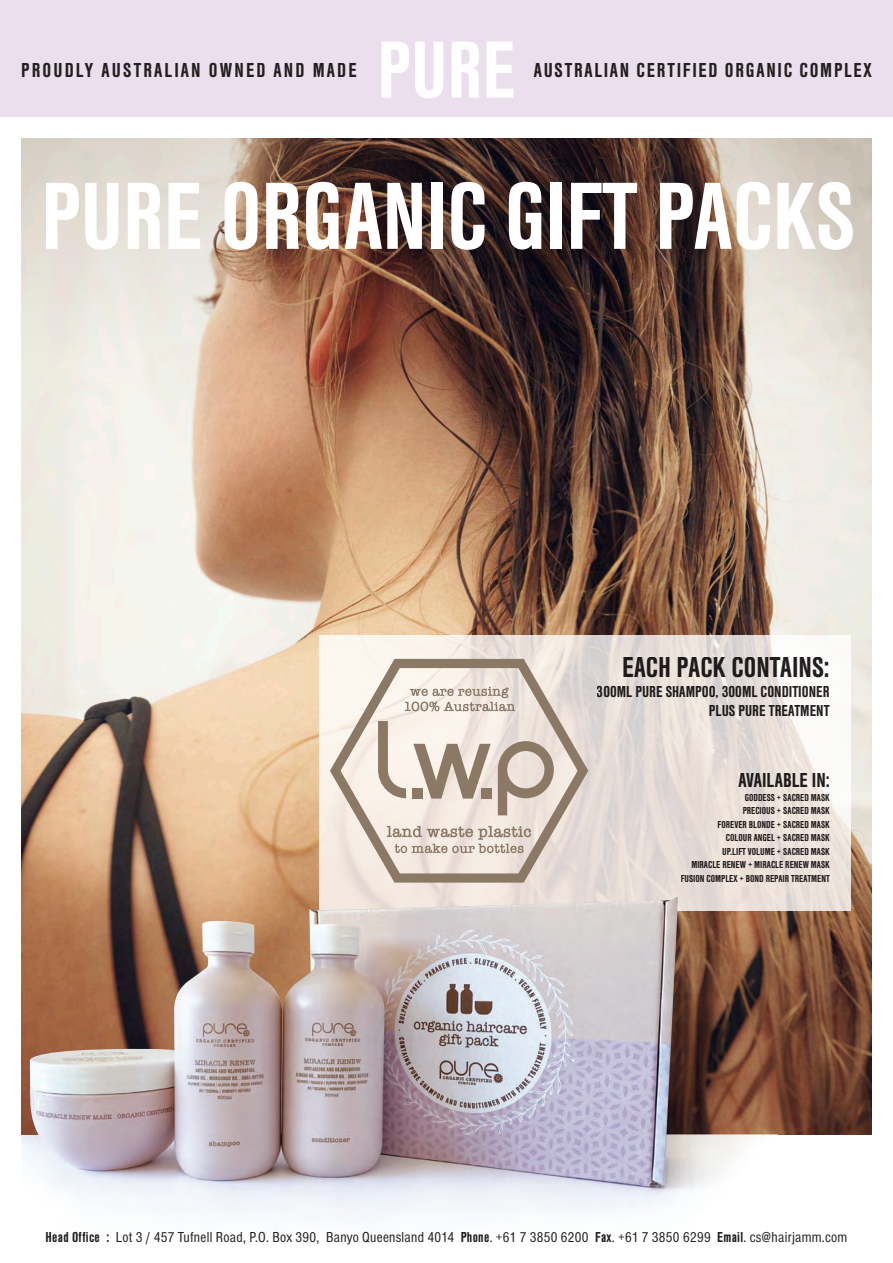
<style>
.page{position:relative;width:893px;height:1263px;background:#fff}
.page>*{position:absolute;margin:0;border:0;box-sizing:border-box;transform-origin:0 0}
.t1{font:700 condensed 99px "Nimbus Sans T";letter-spacing:-.005em;color:#fff}
.t2{font:700 condensed 84px "Nimbus Sans T";color:#fff}
.t3{font:700 condensed 30px "Nimbus Sans T";color:#231f20}
.t4{font:700 condensed 21px "Nimbus Sans T";letter-spacing:.08em;color:#231f20}
.t5{font:700 condensed 21px "Nimbus Sans T";letter-spacing:.1em;color:#231f20}
.t6{font:700 condensed 21px "Nimbus Sans T";color:#231f20}
.t7{font:700 condensed 16.5px/19.5px "Nimbus Sans T";color:#231f20;text-align:right}
.t8{font:condensed 15px "Nimbus Sans T";letter-spacing:.02em;color:#231f20}
.t9{font:700 condensed 10.5px/13.5px "Nimbus Sans T";color:#231f20;text-align:right}
.s1{font-weight:700}
</style>
<div class="page">
<img style="left:21px;top:601px;width:851px;height:533px">
<svg style="left:21px;top:139px;width:851px;height:462px;background:#a48c7d"></svg>
<svg style="left:319px;top:635px;width:531px;height:276px;background:#eae2dd"></svg>
<img style="left:21px;top:897px;width:757px;height:324px">
<div style="left:0;top:0;width:893px;height:117px;background:#ecdfed"></div>
<svg style="left:330px;top:659px;width:258px;height:224px;background:#e0d5cc"></svg>
<svg style="left:378px;top:721px;width:28px;height:77px;background:#cfc3b6"></svg>
<svg style="left:498px;top:741px;width:56px;height:74px;background:#c4b6aa"></svg>
<svg style="left:413px;top:744px;width:78px;height:55px;background:#bfb1a4"></svg>
<div style="left:413px;top:788px;width:10px;height:10px;background:#8b7865"></div>
<div style="left:481px;top:788px;width:10px;height:10px;background:#8b7865"></div>
<svg style="left:405px;top:687px;width:110px;height:24px;background:#d6cbc0"></svg>
<svg style="left:387px;top:826px;width:144px;height:27px;background:#d5c8bd"></svg>
<p class="t2" style="left:377px;top:21px;width:140px">PURE</p>
<p class="t5" style="left:21px;top:58px;width:337px">PROUDLY AUSTRALIAN OWNED AND MADE</p>
<p class="t4" style="left:534px;top:58px;width:339px">AUSTRALIAN CERTIFIED ORGANIC COMPLEX</p>
<p class="t1" style="left:41px;top:158px;width:815px">PURE ORGANIC GIFT PACKS</p>
<h3 class="t3" style="left:622px;top:650px;width:209px">EACH PACK CONTAINS:</h3>
<h3 class="t7" style="left:597px;top:681px;width:234px">300ML PURE SHAMPOO, 300ML CONDITIONER<br>PLUS PURE TREATMENT</h3>
<h3 class="t6" style="left:738px;top:768px;width:93px">AVAILABLE IN:</h3>
<p class="t9" style="left:681px;top:790px;width:151px">GODDESS + SACRED MASK<br>PRECIOUS + SACRED MASK<br>FOREVER BLONDE + SACRED MASK<br>COLOUR ANGEL + SACRED MASK<br>UP.LIFT VOLUME + SACRED MASK<br>MIRACLE RENEW + MIRACLE RENEW MASK<br>FUSION COMPLEX + BOND REPAIR TREATMENT</p>
<p class="t8" style="left:46px;top:1228px;width:803px"><span class="s1">Head Office :</span> Lot 3 / 457 Tufnell Road, P.O. Box 390, Banyo Queensland 4014 <span class="s1">Phone</span>. +61 7 3850 6200 <span class="s1">Fax</span>. +61 7 3850 6299 <span class="s1">Email</span>. cs@hairjamm.com</p>
</div>
